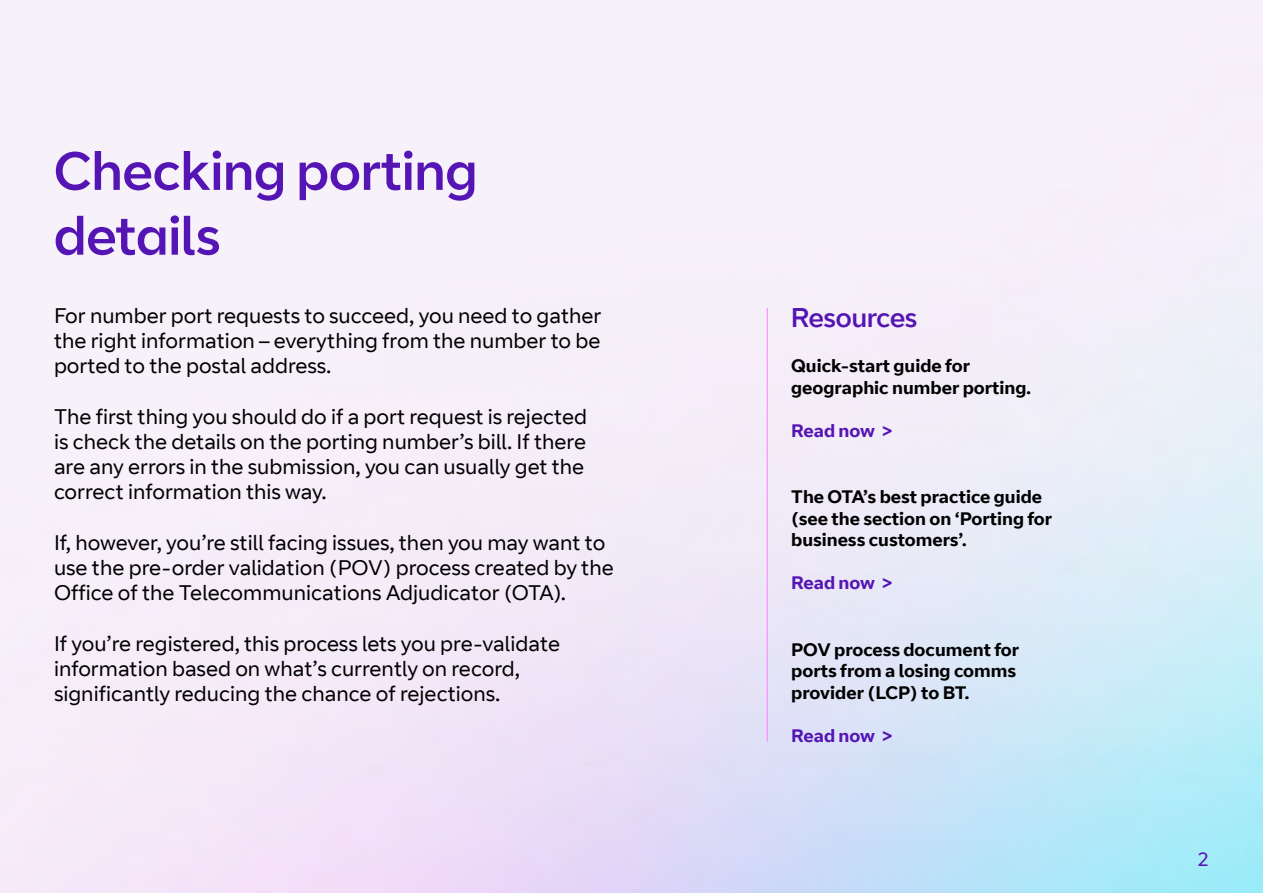
<style>
.page{position:relative;width:1263px;height:893px;background:#fff}
.page>*{position:absolute;margin:0;border:0;box-sizing:border-box;transform-origin:0 0}
.t1{font:54px/64.8px "BT Curve Headline";color:#5514b4}
.t2{font:27px "BT Curve Headline";letter-spacing:-.01em;color:#5514b4}
.t3{font:21px/25.2px "BT Curve";color:#000}
.t4{font:19.5px "BT Curve";color:#5514b4}
.t5{font:700 18px/21.6px "BT Curve";color:#000}
.t6{font:700 18px "BT Curve";color:#5514b4}
</style>
<div class="page">
<hr style="left:767px;top:308px;width:1px;height:434px;background:#ff80ff">
<h1 class="t1" style="left:54px;top:141px;width:425px">Checking porting details</h1>
<p class="t3" style="left:54px;top:304px;width:549px">For number port requests to succeed, you need to gather</p>
<p class="t2" style="left:791px;top:302px;width:128px">Resources</p>
<p class="t3" style="left:54px;top:329px;width:548px">the right information – everything from the number to be ported to the postal address.</p>
<p class="t3" style="left:54px;top:405px;width:535px">The first thing you should do if a port request is rejected is check the details on the porting number’s bill. If there are any errors in the submission, you can usually get the correct information this way.</p>
<p class="t3" style="left:54px;top:531px;width:561px">If, however, you’re still facing issues, then you may want to use the pre-order validation (POV) process created by the<br>Office of the Telecommunications Adjudicator (OTA).</p>
<p class="t3" style="left:54px;top:631px;width:508px">If you’re registered, this process lets you pre-validate information based on what’s currently on record, significantly reducing the chance of rejections.</p>
<p class="t5" style="left:791px;top:356px;width:241px">Quick-start guide for geographic number porting.</p>
<p class="t6" style="left:791px;top:420px;width:103px">Read now &gt;</p>
<p class="t5" style="left:791px;top:487px;width:262px">The OTA’s best practice guide (see the section on ‘Porting for business customers’.</p>
<p class="t6" style="left:791px;top:572px;width:103px">Read now &gt;</p>
<p class="t5" style="left:791px;top:639px;width:229px">POV process document for ports from a losing comms provider (LCP) to BT.</p>
<p class="t6" style="left:791px;top:725px;width:103px">Read now &gt;</p>
<p class="t4" style="left:1197px;top:848px;width:13px">2</p>
</div>
